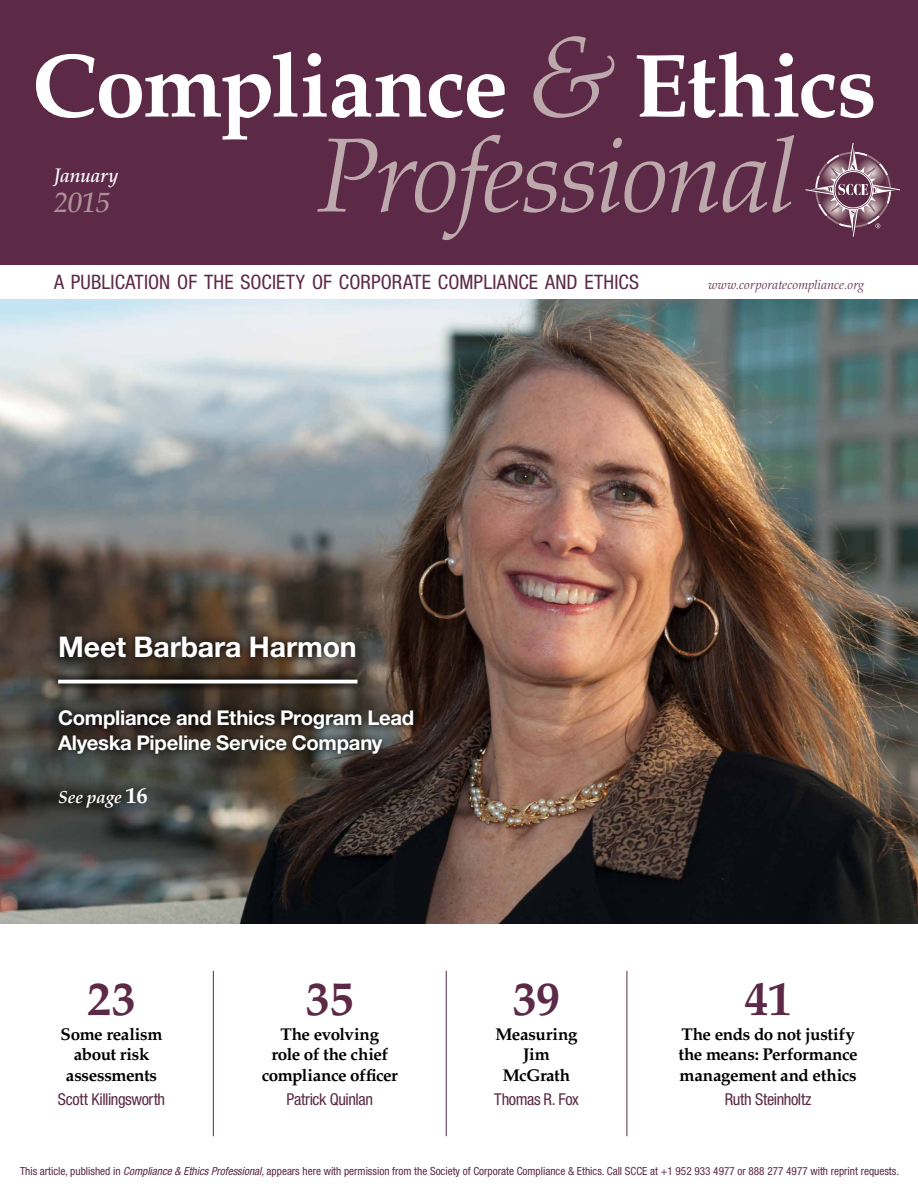
<style>
.page{position:relative;width:918px;height:1188px;background:#fff}
.page>*{position:absolute;margin:0;border:0;box-sizing:border-box;transform-origin:0 0}
.t1{font:italic 300 105.15px "Palatino LT Std";letter-spacing:-.025em;color:#bda8ac}
.t2{font:700 90px "Palatino LT Std";letter-spacing:-.02em;color:#fff}
.t3{font:700 48px "Palatino LT Std";letter-spacing:-.01em;color:#5c2946}
.t4{font:700 28.5px "Helvetica Neue LT Std";letter-spacing:-.005em;color:#fff}
.t5{font:italic 500 28.35px "Palatino LT Std";color:#ac9198}
.t6{font:700 20.25px/25.8px "Helvetica Neue LT Std";letter-spacing:-.015em;color:#fff}
.t7{font:condensed 19.95px "Helvetica Neue LT Std";letter-spacing:.005em;color:#5c2946}
.t8{font:italic 500 19.5px "Palatino LT Std";letter-spacing:-.005em;color:#fff}
.t9{font:italic 700 17.55px "Palatino LT Std";letter-spacing:-.015em;color:#fff}
.t10{font:700 17.1px/20.4px "Palatino LT Std";letter-spacing:-.02em;color:#000;text-align:center}
.t11{font:condensed 16.35px "Helvetica Neue LT Std";letter-spacing:-.02em;color:#5c2946}
.t12{font:italic 300 12.75px "Palatino LT Std";letter-spacing:.015em;color:#5c2946}
.t13{font:condensed 11.25px "Helvetica Neue LT Std";color:#5c2946}
.s1{font-weight:300;font-style:italic;font-size:115.95px;color:#bda8ac}
.s2{font-style:normal;font-size:22.5px}
.s3{font-style:italic}
</style>
<div class="page">
<div style="left:0;top:0;width:918px;height:264px;background:#5c2946"></div>
<svg style="left:805px;top:142px;width:95px;height:95px"></svg>
<hr style="left:213px;top:971px;width:1px;height:165px;background:#5c2946">
<hr style="left:627px;top:971px;width:1px;height:165px;background:#5c2946">
<hr style="left:446px;top:971px;width:1px;height:165px;background:#5c2946">
<img style="left:0;top:299px;width:918px;height:624px">
<svg style="left:50px;top:628px;width:371px;height:134px"></svg>
<svg style="left:50px;top:672px;width:315px;height:20px"></svg>
<svg style="left:58px;top:680px;width:299px;height:4px"></svg>
<h2 class="t2" style="left:32px;top:33px;width:846px">Compliance <span class="s1">&amp;</span> Ethics</h2>
<h1 class="t1" style="left:319px;top:115px;width:478px">Professional</h1>
<h3 class="t7" style="left:54px;top:271px;width:587px">A PUBLICATION OF THE SOCIETY OF CORPORATE COMPLIANCE AND ETHICS</h3>
<p class="t12" style="left:709px;top:278px;width:157px">www.corporatecompliance.org</p>
<h3 class="t8" style="left:54px;top:164px;width:66px">January</h3>
<h3 class="t5" style="left:54px;top:186px;width:58px">2015</h3>
<h3 class="t4" style="left:58px;top:629px;width:300px">Meet Barbara Harmon</h3>
<h3 class="t6" style="left:58px;top:704px;width:358px">Compliance and Ethics Program Lead<br>Alyeska Pipeline Service Company</h3>
<h3 class="t9" style="left:58px;top:787px;width:91px">See page <span class="s2">16</span></h3>
<h3 class="t3" style="left:87px;top:971px;width:50px">23</h3>
<h3 class="t10" style="left:61px;top:1024px;width:103px">Some realism about risk assessments</h3>
<h3 class="t11" style="left:58px;top:1090px;width:109px">Scott Killingsworth</h3>
<h3 class="t3" style="left:306px;top:971px;width:49px">35</h3>
<h3 class="t10" style="left:262px;top:1024px;width:138px">The evolving<br>role of the chief compliance officer</h3>
<h3 class="t11" style="left:287px;top:1090px;width:88px">Patrick Quinlan</h3>
<h3 class="t3" style="left:513px;top:971px;width:49px">39</h3>
<h3 class="t10" style="left:495px;top:1024px;width:84px">Measuring<br>Jim<br>McGrath</h3>
<h3 class="t11" style="left:494px;top:1090px;width:86px">Thomas R. Fox</h3>
<h3 class="t3" style="left:744px;top:971px;width:49px">41</h3>
<h3 class="t10" style="left:678px;top:1024px;width:181px;text-align:left">The ends do not justify the means: Performance management and ethics</h3>
<h3 class="t11" style="left:725px;top:1090px;width:88px">Ruth Steinholtz</h3>
<p class="t13" style="left:20px;top:1164px;width:881px">This article, published in <span class="s3">Compliance &amp; Ethics Professional</span>, appears here with permission from the Society of Corporate Compliance &amp; Ethics. Call SCCE at +1 952 933 4977 or 888 277 4977 with reprint requests.</p>
</div>
